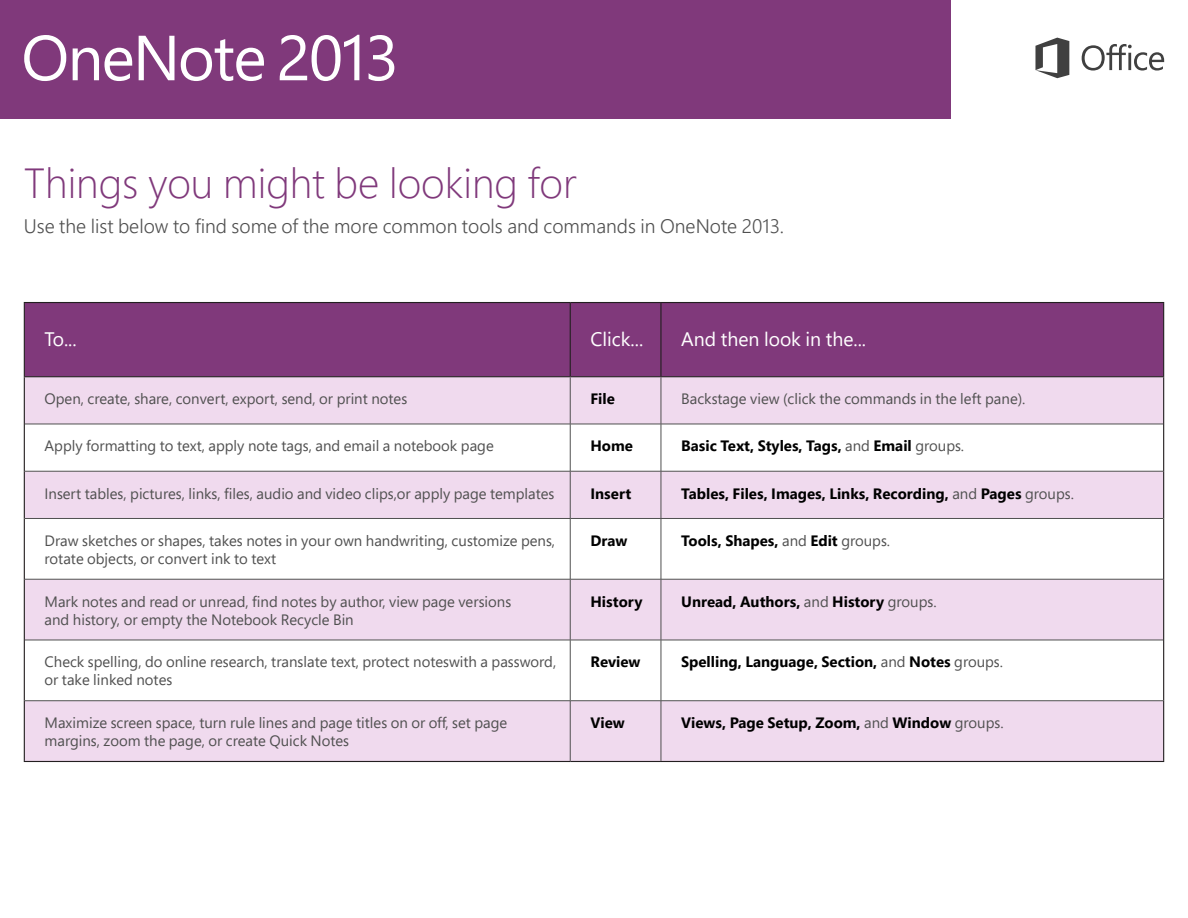
<style>
.page{position:relative;width:1188px;height:918px;background:#fff}
.page>*{position:absolute;margin:0;border:0;box-sizing:border-box;transform-origin:0 0}
.t1{font:300 42px "Segoe Pro";color:#80397b}
.t2{font:300 19.5px "Segoe Pro";color:#505050}
.t3{font:19.5px "Segoe Pro";color:#fff}
.t4{font:15px/18px "Segoe Pro";color:#505050}
.t5{font:700 15px "Segoe Pro";color:#000}
.s1{font-weight:400;color:#505050}
</style>
<div class="page">
<div style="left:0;top:0;width:950px;height:119px;background:#80397b"></div>
<svg style="left:1082px;top:44px;width:82px;height:27px"></svg>
<svg style="left:1035px;top:38px;width:34px;height:40px"></svg>
<svg style="left:24px;top:35px;width:42px;height:46px"></svg>
<svg style="left:73px;top:48px;width:59px;height:33px"></svg>
<svg style="left:139px;top:36px;width:35px;height:44px"></svg>
<svg style="left:181px;top:39px;width:83px;height:42px"></svg>
<svg style="left:280px;top:35px;width:79px;height:46px"></svg>
<svg style="left:369px;top:35px;width:25px;height:46px"></svg>
<div style="left:25px;top:303px;width:1138px;height:73px;background:#80397b"></div>
<div style="left:25px;top:377px;width:1138px;height:384px;background:#f0daee"></div>
<svg style="left:25px;top:425px;width:1138px;height:275px"></svg>
<hr style="left:24px;top:377px;width:1px;height:47px;background:#231f20">
<hr style="left:1163px;top:377px;width:1px;height:47px;background:#231f20">
<hr style="left:24px;top:424px;width:1px;height:47px;background:#231f20">
<hr style="left:1163px;top:424px;width:1px;height:47px;background:#231f20">
<hr style="left:24px;top:471px;width:1px;height:47px;background:#231f20">
<hr style="left:1163px;top:471px;width:1px;height:47px;background:#231f20">
<hr style="left:24px;top:518px;width:1px;height:61px;background:#231f20">
<hr style="left:1163px;top:518px;width:1px;height:61px;background:#231f20">
<hr style="left:24px;top:579px;width:1px;height:61px;background:#231f20">
<hr style="left:1163px;top:579px;width:1px;height:61px;background:#231f20">
<hr style="left:24px;top:640px;width:1px;height:61px;background:#231f20">
<hr style="left:1163px;top:640px;width:1px;height:61px;background:#231f20">
<hr style="left:24px;top:701px;width:1px;height:60px;background:#231f20">
<hr style="left:1163px;top:701px;width:1px;height:60px;background:#231f20">
<hr style="left:24px;top:761px;width:546px;height:1px;background:#231f20">
<hr style="left:570px;top:761px;width:91px;height:1px;background:#231f20">
<hr style="left:661px;top:761px;width:503px;height:1px;background:#231f20">
<hr style="left:25px;top:424px;width:545px;height:1px;background:#505050">
<hr style="left:570px;top:424px;width:91px;height:1px;background:#505050">
<hr style="left:661px;top:424px;width:502px;height:1px;background:#505050">
<hr style="left:25px;top:471px;width:545px;height:1px;background:#505050">
<hr style="left:570px;top:471px;width:91px;height:1px;background:#505050">
<hr style="left:661px;top:471px;width:502px;height:1px;background:#505050">
<hr style="left:25px;top:518px;width:545px;height:1px;background:#505050">
<hr style="left:570px;top:518px;width:91px;height:1px;background:#505050">
<hr style="left:661px;top:518px;width:502px;height:1px;background:#505050">
<hr style="left:25px;top:579px;width:545px;height:1px;background:#505050">
<hr style="left:570px;top:579px;width:91px;height:1px;background:#505050">
<hr style="left:661px;top:579px;width:502px;height:1px;background:#505050">
<hr style="left:25px;top:640px;width:545px;height:1px;background:#505050">
<hr style="left:570px;top:640px;width:91px;height:1px;background:#505050">
<hr style="left:661px;top:640px;width:502px;height:1px;background:#505050">
<hr style="left:25px;top:700px;width:545px;height:1px;background:#505050">
<hr style="left:570px;top:700px;width:91px;height:1px;background:#505050">
<hr style="left:661px;top:700px;width:502px;height:1px;background:#505050">
<hr style="left:24px;top:302px;width:546px;height:1px;background:#231f20">
<hr style="left:24px;top:303px;width:1px;height:73px;background:#231f20">
<hr style="left:570px;top:302px;width:91px;height:1px;background:#231f20">
<hr style="left:570px;top:303px;width:1px;height:73px;background:#231f20">
<hr style="left:24px;top:376px;width:546px;height:1px;background:#231f20">
<hr style="left:570px;top:376px;width:91px;height:1px;background:#231f20">
<hr style="left:661px;top:302px;width:503px;height:1px;background:#231f20">
<hr style="left:660px;top:303px;width:2px;height:73px;background:#231f20">
<hr style="left:1163px;top:303px;width:1px;height:73px;background:#231f20">
<hr style="left:570px;top:377px;width:1px;height:47px;background:#505050">
<hr style="left:661px;top:377px;width:1px;height:47px;background:#505050">
<hr style="left:570px;top:424px;width:1px;height:47px;background:#505050">
<hr style="left:570px;top:471px;width:1px;height:47px;background:#505050">
<hr style="left:570px;top:519px;width:1px;height:60px;background:#505050">
<hr style="left:570px;top:579px;width:1px;height:61px;background:#505050">
<hr style="left:570px;top:640px;width:1px;height:61px;background:#505050">
<hr style="left:570px;top:701px;width:1px;height:60px;background:#505050">
<hr style="left:661px;top:376px;width:503px;height:1px;background:#231f20">
<hr style="left:661px;top:424px;width:1px;height:47px;background:#505050">
<hr style="left:661px;top:471px;width:1px;height:47px;background:#505050">
<hr style="left:661px;top:519px;width:1px;height:60px;background:#505050">
<hr style="left:661px;top:579px;width:1px;height:61px;background:#505050">
<hr style="left:661px;top:640px;width:1px;height:61px;background:#505050">
<hr style="left:661px;top:701px;width:1px;height:60px;background:#505050">
<p class="t1" style="left:24px;top:154px;width:555px">Things you might be looking for</p>
<p class="t2" style="left:24px;top:213px;width:762px">Use the list below to find some of the more common tools and commands in OneNote 2013.</p>
<p class="t3" style="left:45px;top:325px;width:34px">To...</p>
<p class="t3" style="left:590px;top:325px;width:54px">Click...</p>
<p class="t3" style="left:681px;top:325px;width:187px">And then look in the...</p>
<p class="t4" style="left:45px;top:390px;width:364px">Open, create, share, convert, export, send, or print notes</p>
<p class="t5" style="left:590px;top:388px;width:26px">File</p>
<p class="t4" style="left:681px;top:390px;width:346px">Backstage view (click the commands in the left pane).</p>
<p class="t4" style="left:45px;top:437px;width:451px">Apply formatting to text, apply note tags, and email a notebook page</p>
<p class="t5" style="left:590px;top:435px;width:44px">Home</p>
<p class="t5" style="left:681px;top:435px;width:285px">Basic Text, Styles, Tags, <span class="s1">and</span> Email <span class="s1">groups.</span></p>
<p class="t4" style="left:45px;top:484px;width:511px">Insert tables, pictures, links, files, audio and video clips,or apply page templates</p>
<p class="t5" style="left:590px;top:483px;width:42px">Insert</p>
<p class="t5" style="left:681px;top:483px;width:394px">Tables, Files, Images, Links, Recording, <span class="s1">and</span> Pages <span class="s1">groups.</span></p>
<p class="t4" style="left:45px;top:531px;width:512px">Draw sketches or shapes, takes notes in your own handwriting, customize pens, rotate objects, or convert ink to text</p>
<p class="t5" style="left:590px;top:530px;width:39px">Draw</p>
<p class="t5" style="left:681px;top:530px;width:210px">Tools, Shapes, <span class="s1">and</span> Edit <span class="s1">groups.</span></p>
<p class="t4" style="left:45px;top:592px;width:468px">Mark notes and read or unread, find notes by author, view page versions and history, or empty the Notebook Recycle Bin</p>
<p class="t5" style="left:590px;top:591px;width:53px">History</p>
<p class="t5" style="left:681px;top:591px;width:257px">Unread, Authors, <span class="s1">and</span> History <span class="s1">groups.</span></p>
<p class="t4" style="left:45px;top:653px;width:513px">Check spelling, do online research, translate text, protect noteswith a password, or take linked notes</p>
<p class="t5" style="left:590px;top:651px;width:52px">Review</p>
<p class="t5" style="left:681px;top:651px;width:323px">Spelling, Language, Section, <span class="s1">and</span> Notes <span class="s1">groups.</span></p>
<p class="t4" style="left:45px;top:714px;width:464px">Maximize screen space, turn rule lines and page titles on or off, set page margins, zoom the page, or create Quick Notes</p>
<p class="t5" style="left:590px;top:712px;width:36px">View</p>
<p class="t5" style="left:681px;top:712px;width:324px">Views, Page Setup, Zoom, <span class="s1">and</span> Window <span class="s1">groups.</span></p>
</div>
